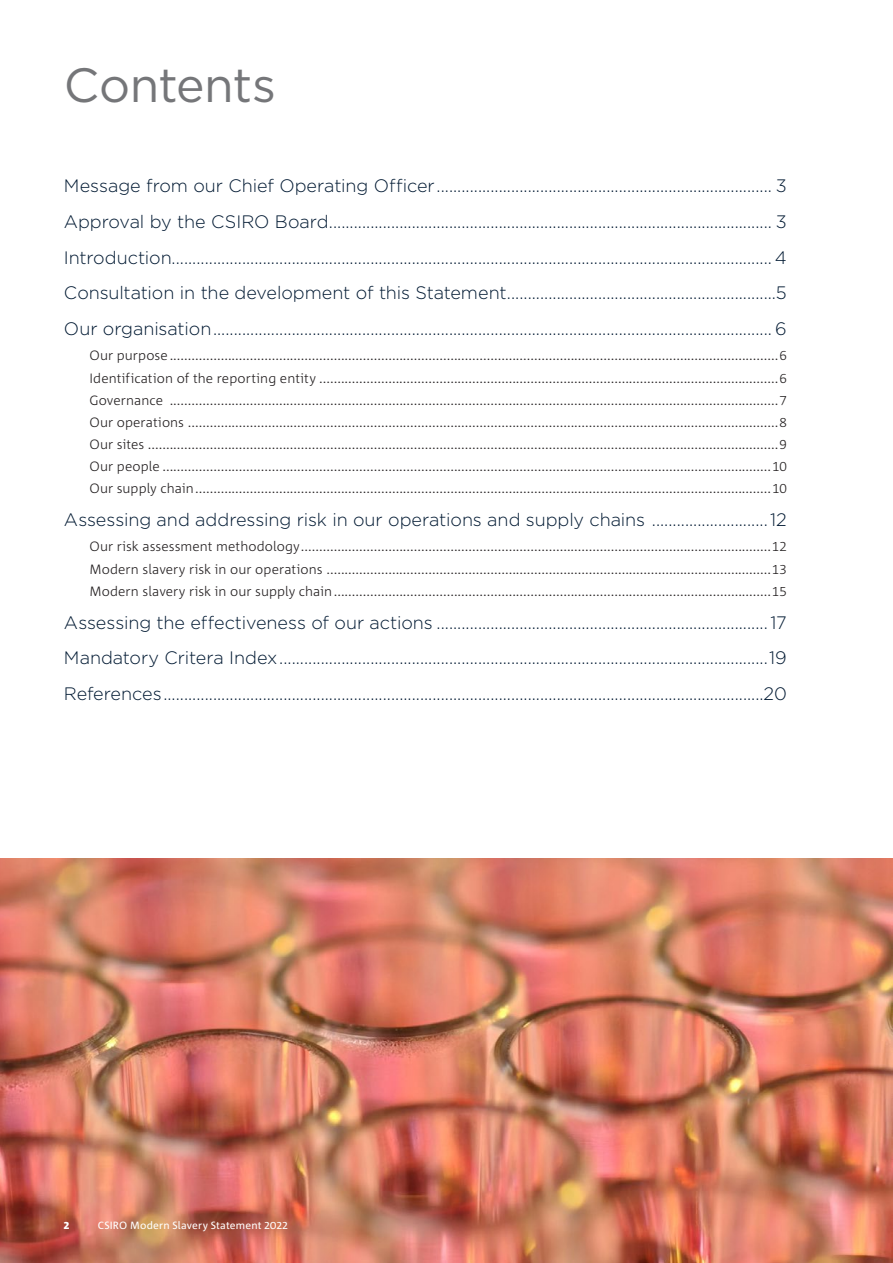
<style>
.page{position:relative;width:893px;height:1263px;background:#fff}
.page>*{position:absolute;margin:0;border:0;box-sizing:border-box;transform-origin:0 0}
.t1{font:48px "Gotham";letter-spacing:-.01em;color:#757679}
.TOC_1{font:300 18px "Gotham";letter-spacing:-.005em;color:#001932}
.t2{font:300 13.5px "Corpid C1";letter-spacing:.005em;color:#231f20}
.Folio_Left{font:10.5px "Corpid C1";letter-spacing:.015em;color:#fff}
.Folio_Left-2{font:800 10.5px "Corpid C1";color:#fff}
</style>
<div class="page">
<img style="left:0;top:858px;width:893px;height:405px">
<p class="t1" style="left:64px;top:54px;width:214px">Contents</p>
<p class="TOC_1" style="left:64px;top:174px;width:724px">Message from our Chief Operating Officer................................................................................. 3</p>
<p class="TOC_1" style="left:64px;top:210px;width:724px">Approval by the CSIRO Board........................................................................................................... 3</p>
<p class="TOC_1" style="left:64px;top:246px;width:724px">Introduction................................................................................................................................................. 4</p>
<p class="TOC_1" style="left:64px;top:282px;width:724px">Consultation in the development of this Statement.................................................................5</p>
<p class="TOC_1" style="left:64px;top:317px;width:724px">Our organisation....................................................................................................................................... 6</p>
<p class="t2" style="left:89px;top:347px;width:699px">Our purpose.......................................................................................................................................................................6</p>
<p class="t2" style="left:89px;top:369px;width:699px">Identification of the reporting entity ..............................................................................................................................6</p>
<p class="t2" style="left:89px;top:391px;width:699px">Governance .......................................................................................................................................................................7</p>
<p class="t2" style="left:89px;top:414px;width:699px">Our operations ..................................................................................................................................................................8</p>
<p class="t2" style="left:89px;top:436px;width:699px">Our sites .............................................................................................................................................................................9</p>
<p class="t2" style="left:89px;top:458px;width:699px">Our people .......................................................................................................................................................................10</p>
<p class="t2" style="left:89px;top:480px;width:699px">Our supply chain..............................................................................................................................................................10</p>
<p class="TOC_1" style="left:64px;top:508px;width:724px">Assessing and addressing risk in our operations and supply chains ............................12</p>
<p class="t2" style="left:89px;top:538px;width:699px">Our risk assessment methodology.................................................................................................................................12</p>
<p class="t2" style="left:89px;top:560px;width:699px">Modern slavery risk in our operations ..........................................................................................................................13</p>
<p class="t2" style="left:89px;top:582px;width:699px">Modern slavery risk in our supply chain........................................................................................................................15</p>
<p class="TOC_1" style="left:64px;top:611px;width:724px">Assessing the effectiveness of our actions ................................................................................17</p>
<p class="TOC_1" style="left:64px;top:647px;width:724px">Mandatory Critera Index......................................................................................................................19</p>
<p class="TOC_1" style="left:64px;top:683px;width:724px">References.................................................................................................................................................20</p>
<p class="Folio_Left-2" style="left:64px;top:1218px;width:7px">2</p>
<p class="Folio_Left" style="left:98px;top:1218px;width:192px">CSIRO Modern Slavery Statement 2022</p>
</div>
